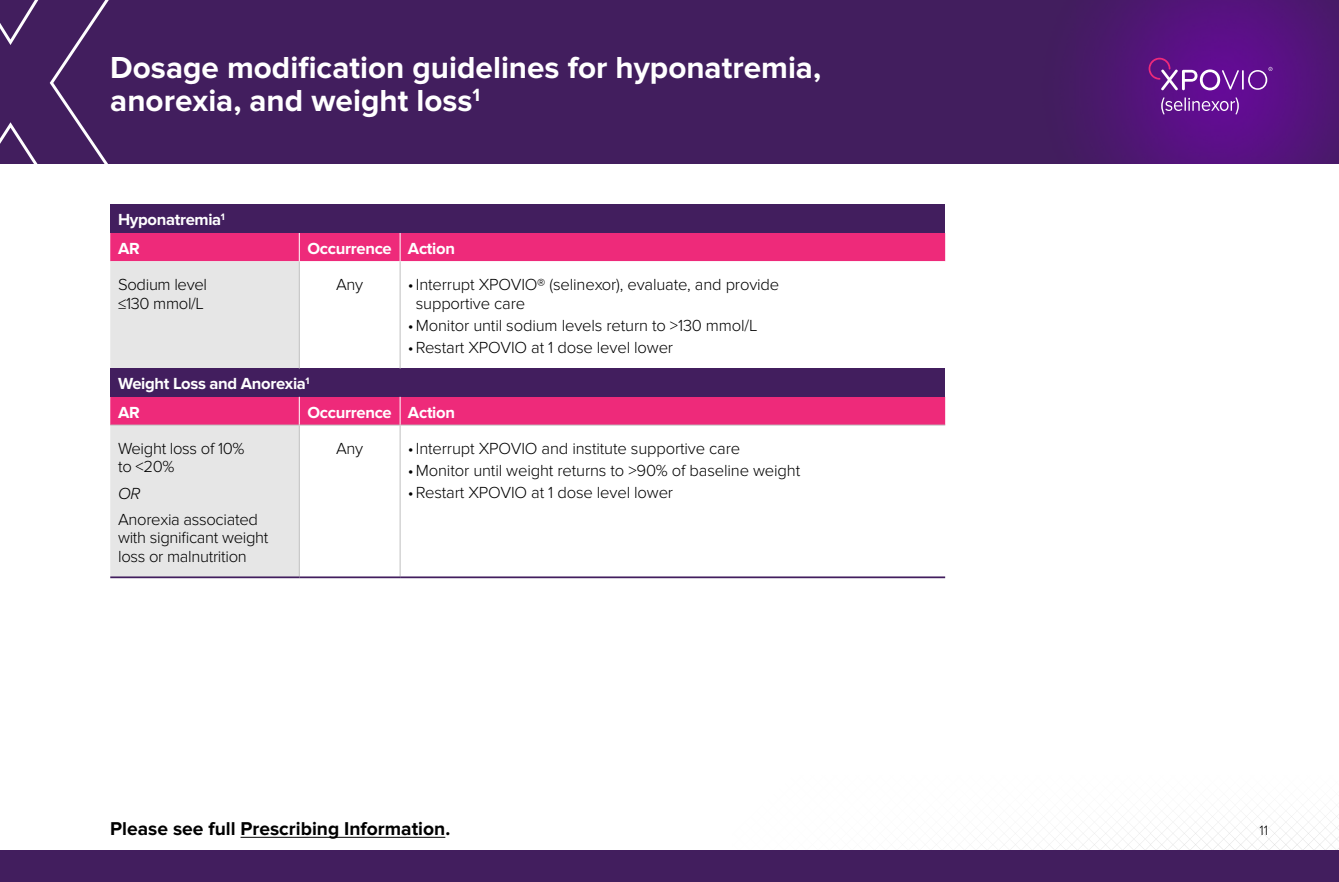
<style>
.page{position:relative;width:1339px;height:882px;background:#fff}
.page>*{position:absolute;margin:0;border:0;box-sizing:border-box;transform-origin:0 0}
.t1{font:700 31.5px/33.2px "Proxima Nova";color:#fff}
.t2{font:700 19.25px "Proxima Nova";color:#000}
.t3{font:300 16.62px/18.4px "Proxima Nova";letter-spacing:-.01em;color:#000}
.t4{font:700 16.62px/28.2px "Proxima Nova";letter-spacing:-.02em;color:#fff}
.t5{font:italic 300 16.62px "Proxima Nova";color:#000}
.t6{font:300 14px "Proxima Nova";color:#000}
</style>
<div class="page">
<svg style="left:936px;top:816px;width:403px;height:34px"></svg>
<div style="left:0;top:0;width:1339px;height:164px;background:#421e5e"></div>
<img style="left:1090px;top:0;width:249px;height:164px">
<div style="left:0;top:850px;width:1339px;height:32px;background:#421e5e"></div>
<svg style="left:0;top:0;width:136px;height:205px"></svg>
<hr style="left:240px;top:837px;width:205px;height:1px;background:#000">
<div style="left:110px;top:205px;width:835px;height:28px;background:#421e5e"></div>
<div style="left:110px;top:233px;width:835px;height:28px;background:#ee2a7a"></div>
<svg style="left:110px;top:261px;width:189px;height:315px;background:#e6d3db"></svg>
<svg style="left:300px;top:261px;width:645px;height:315px"></svg>
<div style="left:110px;top:369px;width:835px;height:28px;background:#421e5e"></div>
<hr style="left:299px;top:261px;width:1px;height:108px;background:#bfbfbf">
<hr style="left:400px;top:261px;width:1px;height:108px;background:#bfbfbf">
<hr style="left:110px;top:425px;width:189px;height:1px;background:#bfbfbf">
<hr style="left:299px;top:425px;width:101px;height:1px;background:#bfbfbf">
<hr style="left:299px;top:426px;width:1px;height:150px;background:#bfbfbf">
<hr style="left:400px;top:425px;width:545px;height:1px;background:#bfbfbf">
<hr style="left:400px;top:426px;width:1px;height:150px;background:#bfbfbf">
<svg style="left:299px;top:233px;width:1px;height:28px"></svg>
<svg style="left:400px;top:233px;width:1px;height:28px"></svg>
<svg style="left:299px;top:397px;width:1px;height:28px"></svg>
<svg style="left:400px;top:397px;width:1px;height:28px"></svg>
<hr style="left:110px;top:576px;width:189px;height:2px;background:#421e5e">
<hr style="left:299px;top:576px;width:101px;height:2px;background:#421e5e">
<hr style="left:400px;top:576px;width:545px;height:2px;background:#421e5e">
<svg style="left:1148px;top:58px;width:124px;height:57px;background:#742c9b"></svg>
<h1 class="t1" style="left:110px;top:52px;width:712px">Dosage modification guidelines for hyponatremia, anorexia, and weight loss<sup>1</sup></h1>
<p class="t4" style="left:118px;top:206px;width:108px">Hyponatremia<sup>1<br></sup>AR</p>
<p class="t4" style="left:308px;top:234px;width:149px">Occurrence Action</p>
<p class="t3" style="left:118px;top:276px;width:90px">Sodium level ≤130 mmol/L</p>
<p class="t3" style="left:336px;top:276px;width:29px">Any</p>
<p class="t3" style="left:416px;top:276px;width:365px;text-indent:-8px">•Interrupt XPOVIO® (selinexor), evaluate, and provide supportive care</p>
<p class="t3" style="left:408px;top:316px;width:351px">•Monitor until sodium levels return to &gt;130 mmol/L</p>
<p class="t3" style="left:408px;top:338px;width:267px">•Restart XPOVIO at 1 dose level lower</p>
<p class="t4" style="left:118px;top:370px;width:193px">Weight Loss and Anorexia<sup>1<br></sup>AR</p>
<p class="t4" style="left:308px;top:398px;width:149px">Occurrence Action</p>
<p class="t3" style="left:118px;top:439px;width:128px">Weight loss of 10% to &lt;20%</p>
<p class="t5" style="left:118px;top:484px;width:24px">OR</p>
<p class="t3" style="left:118px;top:510px;width:152px">Anorexia associated with significant weight loss or malnutrition</p>
<p class="t3" style="left:336px;top:439px;width:29px">Any</p>
<p class="t3" style="left:408px;top:439px;width:334px">•Interrupt XPOVIO and institute supportive care</p>
<p class="t3" style="left:408px;top:462px;width:394px">•Monitor until weight returns to &gt;90% of baseline weight</p>
<p class="t3" style="left:408px;top:484px;width:267px">•Restart XPOVIO at 1 dose level lower</p>
<p class="t2" style="left:110px;top:817px;width:341px">Please see full Prescribing Information.</p>
<p class="t6" style="left:1259px;top:822px;width:10px">11</p>
</div>
